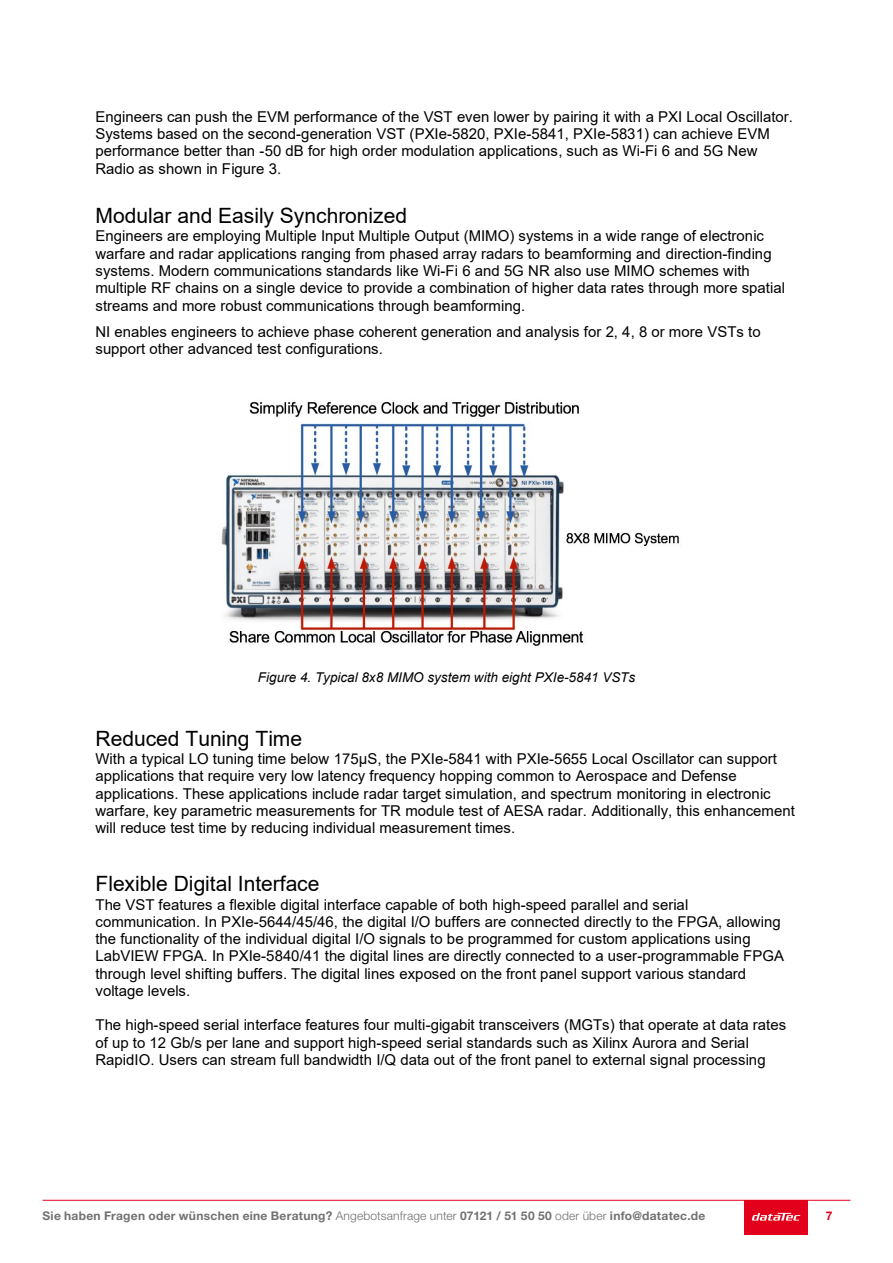
<style>
.page{position:relative;width:893px;height:1263px;background:#fff}
.page>*{position:absolute;margin:0;border:0;box-sizing:border-box;transform-origin:0 0}
.t1{font:21px "Arial";color:#000}
.t2{font:15px/17.2px "Arial";color:#000}
.t3{font:italic 13.5px "Arial";color:#000}
.t4{font:700 12px "Helvetica Neue LT Pro";letter-spacing:.025em;color:#707172}
.t5{font:700 12px "Helvetica Neue LT Pro";color:#e2001a}
.s1{font-weight:300}
</style>
<div class="page">
<div style="left:744px;top:1200px;width:64px;height:34px;background:#e2001a"></div>
<svg style="left:752px;top:1213px;width:48px;height:7px"></svg>
<hr style="left:43px;top:1200px;width:807px;height:1px;background:#e2001a">
<img style="left:221px;top:401px;width:458px;height:245px">
<p class="t2" style="left:95px;top:108px;width:699px">Engineers can push the EVM performance of the VST even lower by pairing it with a PXI Local Oscillator.<br>Systems based on the second-generation VST (PXIe-5820, PXIe-5841, PXIe-5831) can achieve EVM performance better than -50 dB for high order modulation applications, such as Wi-Fi 6 and 5G New Radio as shown in Figure 3.</p>
<h1 class="t1" style="left:95px;top:201px;width:313px">Modular and Easily Synchronized</h1>
<p class="t2" style="left:95px;top:227px;width:691px">Engineers are employing Multiple Input Multiple Output (MIMO) systems in a wide range of electronic warfare and radar applications ranging from phased array radars to beamforming and direction-finding systems. Modern communications standards like Wi-Fi 6 and 5G NR also use MIMO schemes with multiple RF chains on a single device to provide a combination of higher data rates through more spatial streams and more robust communications through beamforming.</p>
<p class="t2" style="left:95px;top:323px;width:667px">NI enables engineers to achieve phase coherent generation and analysis for 2, 4, 8 or more VSTs to support other advanced test configurations.</p>
<p class="t3" style="left:258px;top:668px;width:379px">Figure 4. Typical 8x8 MIMO system with eight PXIe-5841 VSTs</p>
<h1 class="t1" style="left:95px;top:724px;width:208px">Reduced Tuning Time</h1>
<p class="t2" style="left:95px;top:750px;width:701px">With a typical LO tuning time below 175µS, the PXIe-5841 with PXIe-5655 Local Oscillator can support applications that require very low latency frequency hopping common to Aerospace and Defense applications. These applications include radar target simulation, and spectrum monitoring in electronic warfare, key parametric measurements for TR module test of AESA radar. Additionally, this enhancement will reduce test time by reducing individual measurement times.</p>
<h1 class="t1" style="left:95px;top:869px;width:226px">Flexible Digital Interface</h1>
<p class="t2" style="left:95px;top:896px;width:690px">The VST features a flexible digital interface capable of both high-speed parallel and serial communication. In PXIe-5644/45/46, the digital I/O buffers are connected directly to the FPGA, allowing the functionality of the individual digital I/O signals to be programmed for custom applications using LabVIEW FPGA. In PXIe-5840/41 the digital lines are directly connected to a user-programmable FPGA through level shifting buffers. The digital lines exposed on the front panel support various standard voltage levels.</p>
<p class="t2" style="left:95px;top:1016px;width:692px">The high-speed serial interface features four multi-gigabit transceivers (MGTs) that operate at data rates of up to 12 Gb/s per lane and support high-speed serial standards such as Xilinx Aurora and Serial<br>RapidIO. Users can stream full bandwidth I/Q data out of the front panel to external signal processing</p>
<p class="t4" style="left:43px;top:1209px;width:664px">Sie haben Fragen oder wünschen eine Beratung? <span class="s1">Angebotsanfrage unter</span> 07121 / 51 50 50 <span class="s1">oder über</span> info@datatec.de</p>
<p class="t5" style="left:826px;top:1209px;width:8px">7</p>
</div>
